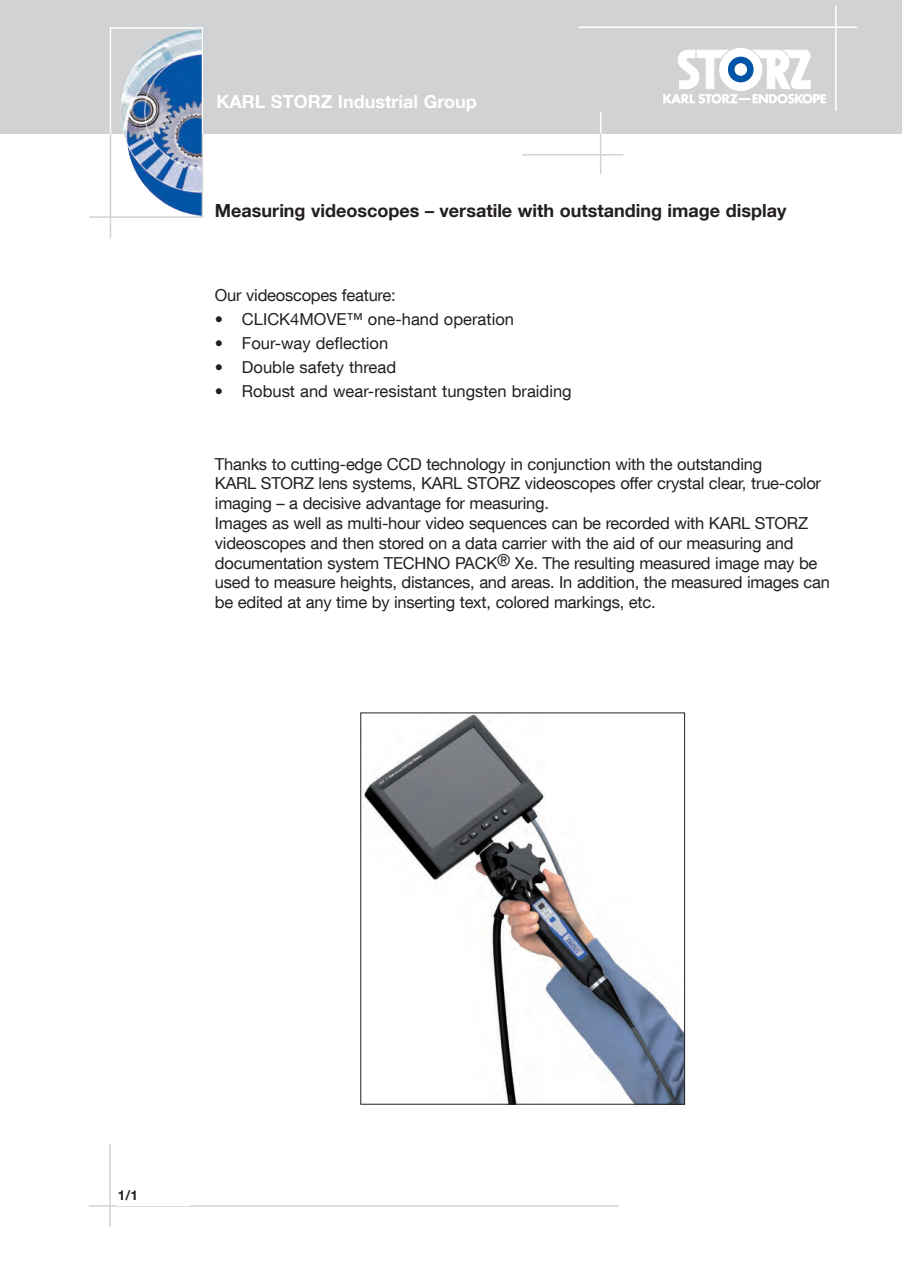
<style>
.page{position:relative;width:902px;height:1273px;background:#fff}
.page>*{position:absolute;margin:0;border:0;box-sizing:border-box;transform-origin:0 0}
.t1{font:700 18px "KS Helvetica Neue";color:#231f20}
.t2{font:700 18px "KS Helvetica Neue";color:#fff}
.OR-1-body_para{font:16.5px/19.8px "KS Helvetica Neue";letter-spacing:-.015em;color:#231f20}
.t3{font:700 13.5px "KS Helvetica Neue";color:#231f20}
</style>
<div class="page">
<div style="left:0;top:0;width:901px;height:134px;background:#d1d2d4"></div>
<hr style="left:578px;top:26px;width:278px;height:2px;background:#fff">
<hr style="left:834px;top:6px;width:2px;height:105px;background:#fff">
<hr style="left:109px;top:1144px;width:2px;height:82px;background:#d1d2d4">
<hr style="left:599px;top:134px;width:2px;height:40px;background:#d1d2d4">
<hr style="left:599px;top:112px;width:2px;height:22px;background:#fff">
<hr style="left:522px;top:154px;width:101px;height:2px;background:#d1d2d4">
<hr style="left:89px;top:216px;width:114px;height:2px;background:#d1d2d4">
<hr style="left:110px;top:27px;width:1px;height:211px;background:#d1d2d4">
<hr style="left:110px;top:27px;width:1px;height:107px;background:#fff">
<hr style="left:201px;top:27px;width:2px;height:107px;background:#fff">
<hr style="left:201px;top:134px;width:2px;height:84px;background:#d1d2d4">
<hr style="left:110px;top:27px;width:93px;height:2px;background:#fff">
<hr style="left:89px;top:1205px;width:529px;height:1px;background:#d1d2d4">
<svg style="left:663px;top:48px;width:162px;height:56px"></svg>
<div style="left:727px;top:57px;width:26px;height:25px;background:#0154a6;border-radius:50%"></div>
<div style="left:734px;top:64px;width:12px;height:11px;background:#fff;border-radius:50%"></div>
<div style="left:734px;top:63px;width:12px;height:12px;border:1px solid #fff;border-radius:50%"></div>
<img style="left:120px;top:29px;width:82px;height:187px">
<img style="left:362px;top:714px;width:320px;height:388px">
<p class="t2" style="left:216px;top:91px;width:262px">KARL STORZ Industrial Group</p>
<p class="t1" style="left:215px;top:199px;width:573px">Measuring videoscopes – versatile with outstanding image display</p>
<p class="OR-1-body_para" style="left:215px;top:285px;width:182px">Our videoscopes feature:</p>
<p class="OR-1-body_para" style="left:215px;top:309px;width:300px">• CLICK4MOVE™ one-hand operation</p>
<p class="OR-1-body_para" style="left:215px;top:333px;width:175px">• Four-way deflection</p>
<p class="OR-1-body_para" style="left:215px;top:357px;width:183px">• Double safety thread</p>
<p class="OR-1-body_para" style="left:215px;top:381px;width:358px">• Robust and wear-resistant tungsten braiding</p>
<p class="OR-1-body_para" style="left:215px;top:453px;width:607px">Thanks to cutting-edge CCD technology in conjunction with the outstanding<br>KARL STORZ lens systems, KARL STORZ videoscopes offer crystal clear, true-color imaging – a decisive advantage for measuring.</p>
<p class="OR-1-body_para" style="left:215px;top:513px;width:616px">Images as well as multi-hour video sequences can be recorded with KARL STORZ videoscopes and then stored on a data carrier with the aid of our measuring and documentation system TECHNO PACK® Xe. The resulting measured image may be used to measure heights, distances, and areas. In addition, the measured images can be edited at any time by inserting text, colored markings, etc.</p>
<p class="t3" style="left:118px;top:1186px;width:22px">1/1</p>
</div>
